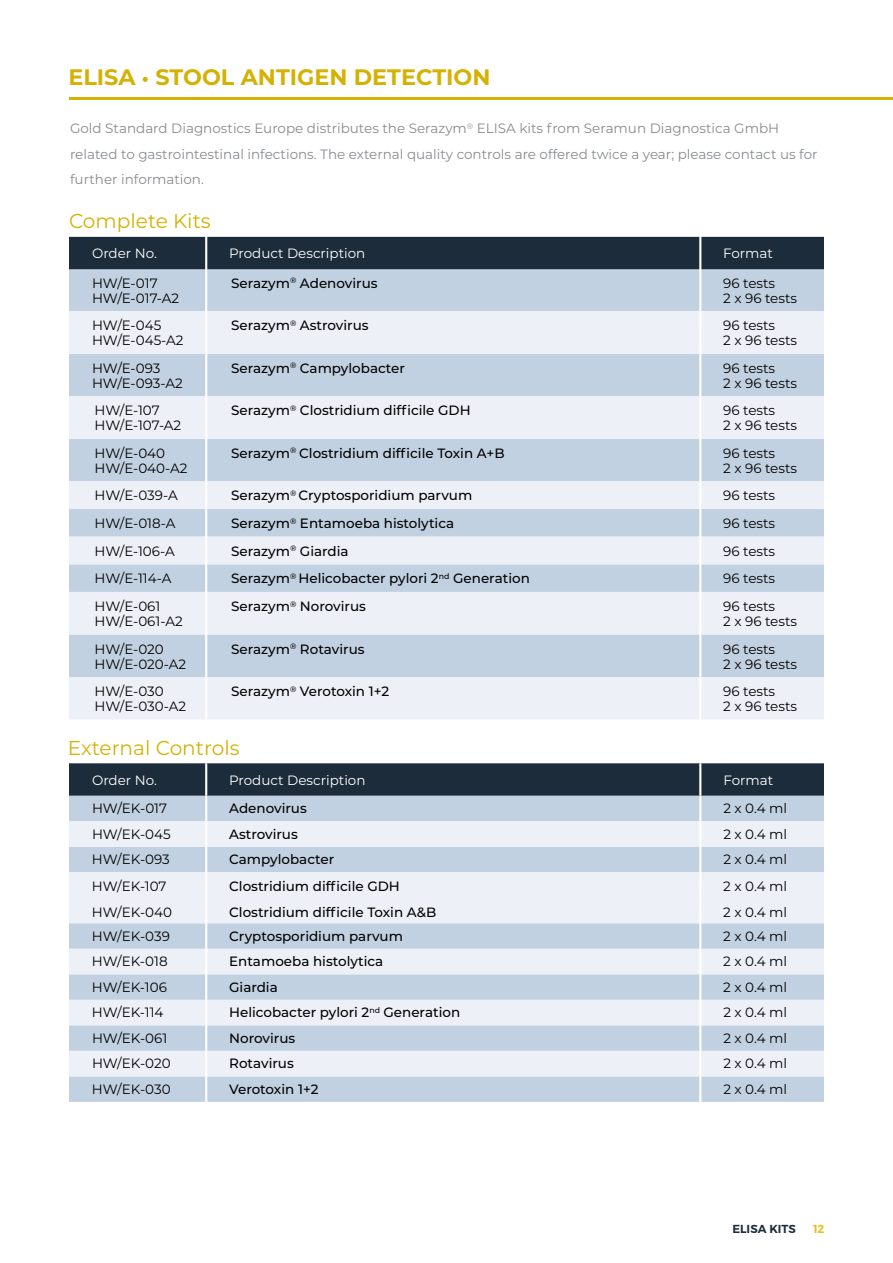
<style>
.page{position:relative;width:893px;height:1263px;background:#fff}
.page>*{position:absolute;margin:0;border:0;box-sizing:border-box;transform-origin:0 0}
.t1{font:700 22.35px "Montserrat";color:#d5b104}
.t2{font:20.1px "Montserrat";color:#d5b104}
.t3{font:13.5px/15px "Montserrat";color:#000}
.t4{font:500 13.5px "Montserrat";color:#000}
.t5{font:13.5px/25.5px "Montserrat";color:#878b8f}
.t6{font:13.5px "Montserrat";color:#fff}
.t7{font:600 11.7px "Montserrat";letter-spacing:-.005em;color:#1d2c3b}
.t8{font:600 11.7px "Montserrat";color:#e2c222}
.s1{font-size:20.1px}
</style>
<div class="page">
<hr style="left:69px;top:98px;width:824px;height:2px;background:#d5b104">
<div style="left:69px;top:269px;width:755px;height:42px;background:#c2d1e1"></div>
<svg style="left:69px;top:311px;width:755px;height:408px;background:#dae2ed"></svg>
<div style="left:69px;top:237px;width:755px;height:32px;background:#1d2c3b"></div>
<div style="left:69px;top:796px;width:755px;height:306px;background:#c2d1e1"></div>
<svg style="left:69px;top:821px;width:755px;height:255px;background:#dce3ee"></svg>
<hr style="left:205px;top:796px;width:2px;height:25px;background:#fff">
<hr style="left:699px;top:796px;width:2px;height:25px;background:#fff">
<hr style="left:205px;top:821px;width:2px;height:26px;background:#fff">
<hr style="left:699px;top:821px;width:2px;height:26px;background:#fff">
<hr style="left:205px;top:847px;width:2px;height:25px;background:#fff">
<hr style="left:699px;top:847px;width:2px;height:25px;background:#fff">
<hr style="left:205px;top:872px;width:2px;height:26px;background:#fff">
<hr style="left:699px;top:872px;width:2px;height:26px;background:#fff">
<hr style="left:205px;top:898px;width:2px;height:25px;background:#fff">
<hr style="left:699px;top:898px;width:2px;height:25px;background:#fff">
<hr style="left:205px;top:923px;width:2px;height:26px;background:#fff">
<hr style="left:699px;top:923px;width:2px;height:26px;background:#fff">
<hr style="left:205px;top:949px;width:2px;height:25px;background:#fff">
<hr style="left:699px;top:949px;width:2px;height:25px;background:#fff">
<hr style="left:205px;top:974px;width:2px;height:26px;background:#fff">
<hr style="left:699px;top:974px;width:2px;height:26px;background:#fff">
<hr style="left:205px;top:1000px;width:2px;height:25px;background:#fff">
<hr style="left:699px;top:1000px;width:2px;height:25px;background:#fff">
<hr style="left:205px;top:1025px;width:2px;height:26px;background:#fff">
<hr style="left:699px;top:1025px;width:2px;height:26px;background:#fff">
<hr style="left:205px;top:1051px;width:2px;height:25px;background:#fff">
<hr style="left:699px;top:1051px;width:2px;height:25px;background:#fff">
<hr style="left:205px;top:1076px;width:2px;height:26px;background:#fff">
<hr style="left:699px;top:1076px;width:2px;height:26px;background:#fff">
<div style="left:69px;top:763px;width:755px;height:33px;background:#1d2c3b"></div>
<hr style="left:205px;top:763px;width:2px;height:33px;background:#fff">
<hr style="left:699px;top:763px;width:2px;height:33px;background:#fff">
<hr style="left:205px;top:235px;width:2px;height:495px;background:#fff">
<hr style="left:699px;top:234px;width:2px;height:506px;background:#fff">
<h1 class="t1" style="left:68px;top:61px;width:424px">ELISA <span class="s1">•</span> STOOL ANTIGEN DETECTION</h1>
<p class="t5" style="left:70px;top:115px;width:749px">Gold Standard Diagnostics Europe distributes the Serazym<sup>®</sup> ELISA kits from Seramun Diagnostica GmbH related to gastrointestinal infections. The external quality controls are offered twice a year; please contact us for further information.</p>
<h2 class="t2" style="left:69px;top:207px;width:143px">Complete Kits</h2>
<p class="t6" style="left:92px;top:244px;width:66px">Order No.</p>
<p class="t6" style="left:229px;top:244px;width:138px">Product Description</p>
<p class="t6" style="left:723px;top:244px;width:51px">Format</p>
<p class="t3" style="left:92px;top:275px;width:89px">HW/E-017<br>HW/E-017-A2</p>
<p class="t4" style="left:231px;top:274px;width:148px">Serazym<sup>®</sup> Adenovirus</p>
<p class="t3" style="left:723px;top:275px;width:75px">96 tests<br>2 x 96 tests</p>
<p class="t3" style="left:92px;top:318px;width:93px">HW/E-045<br>HW/E-045-A2</p>
<p class="t4" style="left:231px;top:316px;width:139px">Serazym<sup>®</sup> Astrovirus</p>
<p class="t3" style="left:723px;top:318px;width:75px">96 tests<br>2 x 96 tests</p>
<p class="t3" style="left:92px;top:360px;width:92px">HW/E-093<br>HW/E-093-A2</p>
<p class="t4" style="left:231px;top:359px;width:175px">Serazym<sup>®</sup> Campylobacter</p>
<p class="t3" style="left:723px;top:360px;width:75px">96 tests<br>2 x 96 tests</p>
<p class="t3" style="left:94px;top:403px;width:88px">HW/E-107<br>HW/E-107-A2</p>
<p class="t4" style="left:231px;top:401px;width:241px">Serazym<sup>®</sup> Clostridium difficile GDH</p>
<p class="t3" style="left:723px;top:403px;width:75px">96 tests<br>2 x 96 tests</p>
<p class="t3" style="left:94px;top:445px;width:95px">HW/E-040<br>HW/E-040-A2</p>
<p class="t4" style="left:231px;top:444px;width:275px">Serazym<sup>®</sup> Clostridium difficile Toxin A+B</p>
<p class="t3" style="left:723px;top:445px;width:75px">96 tests<br>2 x 96 tests</p>
<p class="t3" style="left:94px;top:488px;width:85px">HW/E-039-A</p>
<p class="t4" style="left:231px;top:486px;width:243px">Serazym<sup>®</sup> Cryptosporidium parvum</p>
<p class="t3" style="left:723px;top:488px;width:54px">96 tests</p>
<p class="t3" style="left:95px;top:515px;width:82px">HW/E-018-A</p>
<p class="t4" style="left:231px;top:514px;width:224px">Serazym<sup>®</sup> Entamoeba histolytica</p>
<p class="t3" style="left:723px;top:515px;width:54px">96 tests</p>
<p class="t3" style="left:94px;top:543px;width:82px">HW/E-106-A</p>
<p class="t4" style="left:231px;top:541px;width:119px">Serazym<sup>®</sup> Giardia</p>
<p class="t3" style="left:723px;top:543px;width:54px">96 tests</p>
<p class="t3" style="left:94px;top:571px;width:78px">HW/E-114-A</p>
<p class="t4" style="left:231px;top:569px;width:300px">Serazym<sup>®</sup> Helicobacter pylori 2<sup>nd</sup> Generation</p>
<p class="t3" style="left:723px;top:571px;width:54px">96 tests</p>
<p class="t3" style="left:94px;top:598px;width:90px">HW/E-061<br>HW/E-061-A2</p>
<p class="t4" style="left:231px;top:597px;width:136px">Serazym<sup>®</sup> Norovirus</p>
<p class="t3" style="left:723px;top:598px;width:75px">96 tests<br>2 x 96 tests</p>
<p class="t3" style="left:94px;top:641px;width:93px">HW/E-020<br>HW/E-020-A2</p>
<p class="t4" style="left:231px;top:639px;width:135px">Serazym<sup>®</sup> Rotavirus</p>
<p class="t3" style="left:723px;top:641px;width:75px">96 tests<br>2 x 96 tests</p>
<p class="t3" style="left:94px;top:683px;width:93px">HW/E-030<br>HW/E-030-A2</p>
<p class="t4" style="left:231px;top:682px;width:160px">Serazym<sup>®</sup> Verotoxin 1+2</p>
<p class="t3" style="left:723px;top:683px;width:75px">96 tests<br>2 x 96 tests</p>
<h2 class="t2" style="left:68px;top:734px;width:173px">External Controls</h2>
<p class="t6" style="left:92px;top:770px;width:66px">Order No.</p>
<p class="t6" style="left:229px;top:770px;width:138px">Product Description</p>
<p class="t6" style="left:723px;top:770px;width:51px">Format</p>
<p class="t3" style="left:92px;top:800px;width:77px">HW/EK-017</p>
<p class="t4" style="left:229px;top:799px;width:79px">Adenovirus</p>
<p class="t3" style="left:723px;top:800px;width:65px">2 x 0.4 ml</p>
<p class="t3" style="left:92px;top:826px;width:80px">HW/EK-045</p>
<p class="t4" style="left:229px;top:824px;width:70px">Astrovirus</p>
<p class="t3" style="left:723px;top:826px;width:65px">2 x 0.4 ml</p>
<p class="t3" style="left:92px;top:851px;width:79px">HW/EK-093</p>
<p class="t4" style="left:229px;top:850px;width:107px">Campylobacter</p>
<p class="t3" style="left:723px;top:851px;width:65px">2 x 0.4 ml</p>
<p class="t3" style="left:92px;top:878px;width:76px">HW/EK-107</p>
<p class="t4" style="left:229px;top:877px;width:172px">Clostridium difficile GDH</p>
<p class="t3" style="left:723px;top:878px;width:65px">2 x 0.4 ml</p>
<p class="t3" style="left:92px;top:904px;width:82px">HW/EK-040</p>
<p class="t4" style="left:229px;top:903px;width:209px">Clostridium difficile Toxin A&amp;B</p>
<p class="t3" style="left:723px;top:904px;width:65px">2 x 0.4 ml</p>
<p class="t3" style="left:92px;top:928px;width:79px">HW/EK-039</p>
<p class="t4" style="left:229px;top:927px;width:175px">Cryptosporidium parvum</p>
<p class="t3" style="left:723px;top:928px;width:65px">2 x 0.4 ml</p>
<p class="t3" style="left:92px;top:953px;width:77px">HW/EK-018</p>
<p class="t4" style="left:229px;top:952px;width:156px">Entamoeba histolytica</p>
<p class="t3" style="left:723px;top:953px;width:65px">2 x 0.4 ml</p>
<p class="t3" style="left:92px;top:979px;width:77px">HW/EK-106</p>
<p class="t4" style="left:229px;top:978px;width:50px">Giardia</p>
<p class="t3" style="left:723px;top:979px;width:65px">2 x 0.4 ml</p>
<p class="t3" style="left:92px;top:1005px;width:73px">HW/EK-114</p>
<p class="t4" style="left:229px;top:1003px;width:233px">Helicobacter pylori 2<sup>nd</sup> Generation</p>
<p class="t3" style="left:723px;top:1005px;width:65px">2 x 0.4 ml</p>
<p class="t3" style="left:92px;top:1030px;width:77px">HW/EK-061</p>
<p class="t4" style="left:229px;top:1029px;width:68px">Norovirus</p>
<p class="t3" style="left:723px;top:1030px;width:65px">2 x 0.4 ml</p>
<p class="t3" style="left:92px;top:1056px;width:80px">HW/EK-020</p>
<p class="t4" style="left:229px;top:1054px;width:66px">Rotavirus</p>
<p class="t3" style="left:723px;top:1056px;width:65px">2 x 0.4 ml</p>
<p class="t3" style="left:92px;top:1081px;width:80px">HW/EK-030</p>
<p class="t4" style="left:229px;top:1080px;width:91px">Verotoxin 1+2</p>
<p class="t3" style="left:723px;top:1081px;width:65px">2 x 0.4 ml</p>
<p class="t7" style="left:732px;top:1222px;width:65px">ELISA KITS</p>
<p class="t8" style="left:813px;top:1222px;width:13px">12</p>
</div>
